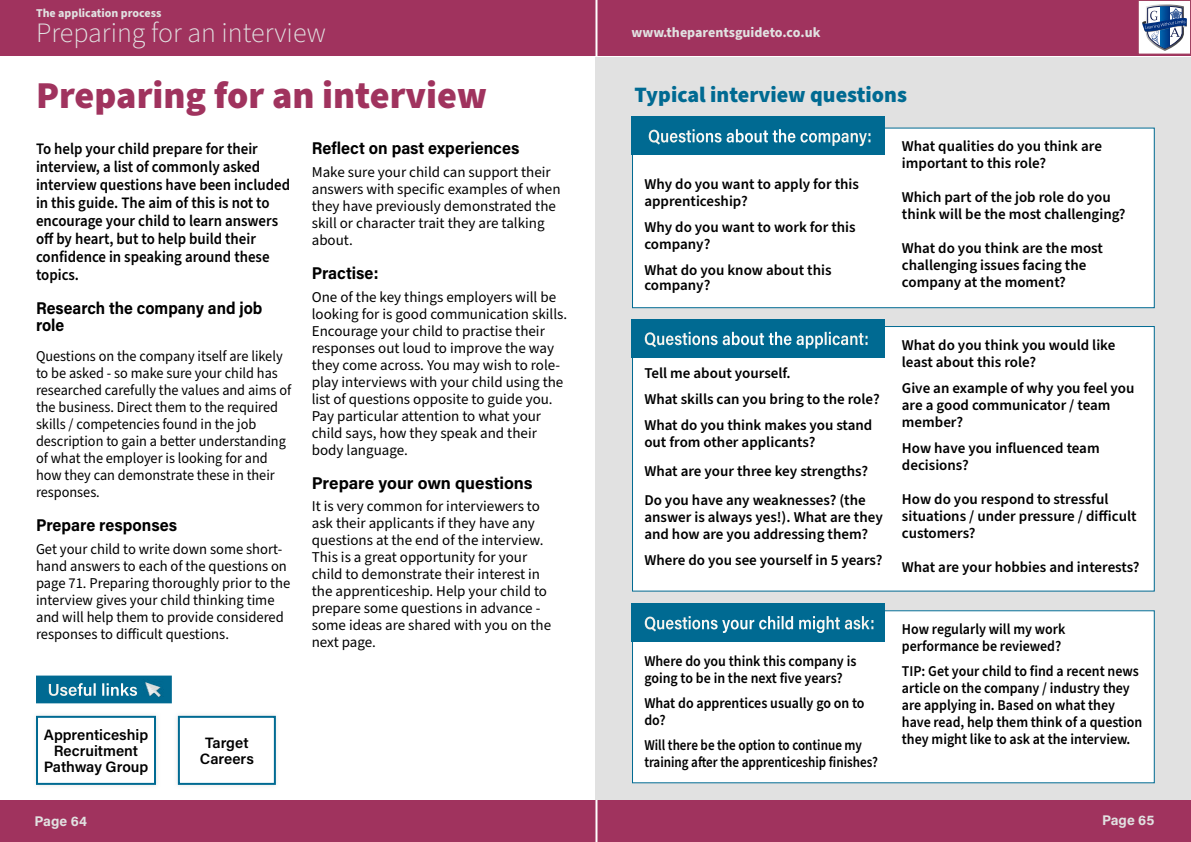
<style>
.page{position:relative;width:1191px;height:842px;background:#fff}
.page>*{position:absolute;margin:0;border:0;box-sizing:border-box;transform-origin:0 0}
.t1{font:900 38px "Source Sans Pro";color:#a0335e}
.t2{font:300 28px "Source Sans Pro";color:#e1e1e1}
.t3{font:900 22px "Source Sans Pro";color:#006a92}
.t4{font:600 18px "Acumin Pro";color:#fff;scale:.89 1}
.t5{font:700 17px/17px "Acumin Pro";color:#000;scale:.95 1}
.t6{font:700 17px "Acumin Pro";color:#000}
.t7{font:600 17px "Acumin Pro";color:#fff}
.t8{font:600 16px/18px "Source Sans Pro";color:#000;scale:.93 1}
.t9{font:15px/17px "Source Sans Pro";color:#000}
.t10{font:600 15px/17px "Source Sans Pro";color:#000}
.t11{font:600 15px/17px "Source Sans Pro";color:#000;scale:.93 1}
.t12{font:15px/17px "Source Sans Pro";color:#000;scale:.95 1}
.t13{font:600 15px/17px "Source Sans Pro";color:#000;scale:.87 1}
.t14{font:600 15px/16px "Acumin Pro";color:#000;text-align:center}
.t15{font:700 14px "Source Sans Pro";color:#e1e1e1}
.t16{font:700 14px "Acumin Pro";color:#e1e1e1}
.t17{font:700 12px "Source Sans Pro";color:#e1e1e1}
</style>
<div class="page">
<div style="left:0;top:0;width:1191px;height:55px;background:#a0335e"></div>
<div style="left:0;top:801px;width:1191px;height:41px;background:#a0335e"></div>
<hr style="left:595px;top:0;width:2px;height:842px;background:#fff">
<div style="left:1138px;top:0;width:52px;height:54px;background:#fff"></div>
<svg style="left:1142px;top:4px;width:45px;height:47px"></svg>
<div style="left:1137px;top:0;width:54px;height:55px;border:1px solid #a04162"></div>
<div style="left:595px;top:57px;width:596px;height:742px;background:#e1e1e1"></div>
<div style="left:32px;top:711px;width:128px;height:78px;background:#e1e1e1;opacity:.75"></div>
<div style="left:37px;top:717px;width:118px;height:67px;background:#fff"></div>
<div style="left:36px;top:716px;width:120px;height:69px;border:2px solid #006a92"></div>
<div style="left:174px;top:711px;width:106px;height:78px;background:#e1e1e1;opacity:.75"></div>
<div style="left:179px;top:717px;width:96px;height:67px;background:#fff"></div>
<div style="left:178px;top:716px;width:98px;height:69px;border:2px solid #006a92"></div>
<div style="left:632px;top:128px;width:522px;height:180px;background:#fff"></div>
<div style="left:632px;top:128px;width:522px;height:180px;border:1px solid #006a92"></div>
<div style="left:632px;top:326px;width:522px;height:265px;background:#fff"></div>
<div style="left:632px;top:611px;width:522px;height:172px;background:#fff"></div>
<div style="left:631px;top:116px;width:254px;height:39px;background:#006a92"></div>
<div style="left:631px;top:319px;width:254px;height:39px;background:#006a92"></div>
<div style="left:631px;top:603px;width:254px;height:39px;background:#006a92"></div>
<div style="left:38px;top:677px;width:132px;height:25px;background:#006a92"></div>
<div style="left:36px;top:675px;width:136px;height:28px;border:3px solid #006a92"></div>
<img style="left:145px;top:682px;width:17px;height:14px">
<p class="t17" style="left:36px;top:4px;width:127px">The application process</p>
<h2 class="t2" style="left:36px;top:14px;width:291px">Preparing for an interview</h2>
<h1 class="t1" style="left:36px;top:69px;width:452px">Preparing for an interview</h1>
<p class="t8" style="left:36px;top:140px;width:275px">To help your child prepare for their interview, a list of commonly asked interview questions have been included in this guide. The aim of this is not to encourage your child to learn answers off by heart, but to help build their confidence in speaking around these topics.</p>
<p class="t5" style="left:36px;top:299px;width:240px">Research the company and job role</p>
<p class="t12" style="left:36px;top:348px;width:270px">Questions on the company itself are likely to be asked - so make sure your child has researched carefully the values and aims of the business. Direct them to the required skills / competencies found in the job description to gain a better understanding of what the employer is looking for and how they can demonstrate these in their responses.</p>
<p class="t5" style="left:36px;top:516px;width:150px">Prepare responses</p>
<p class="t9" style="left:36px;top:541px;width:256px">Get your child to write down some short&shy;hand answers to each of the questions on page 71. Preparing thoroughly prior to the interview gives your child thinking time and will help them to provide considered responses to difficult questions.</p>
<p class="t5" style="left:312px;top:139px;width:220px">Reflect on past experiences</p>
<p class="t9" style="left:312px;top:164px;width:250px">Make sure your child can support their answers with specific examples of when they have previously demonstrated the skill or character trait they are talking about.</p>
<p class="t5" style="left:312px;top:264px;width:72px">Practise:</p>
<p class="t9" style="left:312px;top:289px;width:257px">One of the key things employers will be looking for is good communication skills.<br>Encourage your child to practise their responses out loud to improve the way they come across. You may wish to role&shy;play interviews with your child using the list of questions opposite to guide you.<br>Pay particular attention to what your child says, how they speak and their body language.</p>
<p class="t6" style="left:312px;top:471px;width:222px">Prepare your own questions</p>
<p class="t9" style="left:312px;top:498px;width:241px">It is very common for interviewers to ask their applicants if they have any questions at the end of the interview.<br>This is a great opportunity for your child to demonstrate their interest in the apprenticeship. Help your child to prepare some questions in advance - some ideas are shared with you on the next page.</p>
<p class="t7" style="left:48px;top:678px;width:92px">Useful links</p>
<p class="t14" style="left:44px;top:726px;width:106px">Apprenticeship<br>Recruitment<br>Pathway Group</p>
<p class="t14" style="left:200px;top:734px;width:55px">Target<br>Careers</p>
<p class="t15" style="left:631px;top:23px;width:190px">www.theparentsguideto.co.uk</p>
<h3 class="t3" style="left:634px;top:79px;width:274px">Typical interview questions</h3>
<p class="t4" style="left:648px;top:123px;width:253px">Questions about the company:</p>
<p class="t10" style="left:644px;top:176px;width:216px">Why do you want to apply for this apprenticeship?</p>
<p class="t10" style="left:644px;top:219px;width:213px">Why do you want to work for this company?</p>
<p class="t10" style="left:644px;top:263px;width:189px;line-height:15px">What do you know about this company?</p>
<p class="t4" style="left:644px;top:326px;width:254px">Questions about the applicant:</p>
<p class="t10" style="left:644px;top:360px;width:237px;line-height:26px">Tell me about yourself.<br>What skills can you bring to the role?<br>What do you think makes you stand</p>
<p class="t10" style="left:644px;top:428px;width:225px;line-height:29px">out from other applicants?<br>What are your three key strengths?<br>Do you have any weaknesses? (the</p>
<p class="t10" style="left:644px;top:509px;width:240px">answer is always yes!). What are they and how are you addressing them?</p>
<p class="t10" style="left:644px;top:552px;width:240px">Where do you see yourself in 5 years?</p>
<p class="t4" style="left:644px;top:610px;width:261px">Questions your child might ask:</p>
<p class="t11" style="left:644px;top:653px;width:229px">Where do you think this company is going to be in the next five years?</p>
<p class="t11" style="left:644px;top:695px;width:238px">What do apprentices usually go on to do?</p>
<p class="t13" style="left:644px;top:737px;width:270px">Will there be the option to continue my training after the apprenticeship finishes?</p>
<p class="t10" style="left:902px;top:138px;width:202px">What qualities do you think are important to this role?</p>
<p class="t10" style="left:902px;top:189px;width:225px">Which part of the job role do you think will be the most challenging?</p>
<p class="t10" style="left:902px;top:240px;width:202px">What do you think are the most challenging issues facing the company at the moment?</p>
<p class="t10" style="left:902px;top:337px;width:215px">What do you think you would like least about this role?</p>
<p class="t10" style="left:902px;top:380px;width:234px">Give an example of why you feel you are a good communicator / team member?</p>
<p class="t10" style="left:902px;top:440px;width:199px">How have you influenced team decisions?</p>
<p class="t10" style="left:902px;top:491px;width:236px">How do you respond to stressful situations / under pressure / difficult customers?</p>
<p class="t10" style="left:902px;top:559px;width:239px">What are your hobbies and interests?</p>
<p class="t11" style="left:902px;top:621px;width:177px">How regularly will my work performance be reviewed?</p>
<p class="t11" style="left:902px;top:663px;width:260px">TIP: Get your child to find a recent news article on the company / industry they are applying in. Based on what they have read, help them think of a question they might like to ask at the interview.</p>
<p class="t16" style="left:35px;top:811px;width:54px">Page 64</p>
<p class="t16" style="left:1102px;top:810px;width:54px">Page 65</p>
</div>
